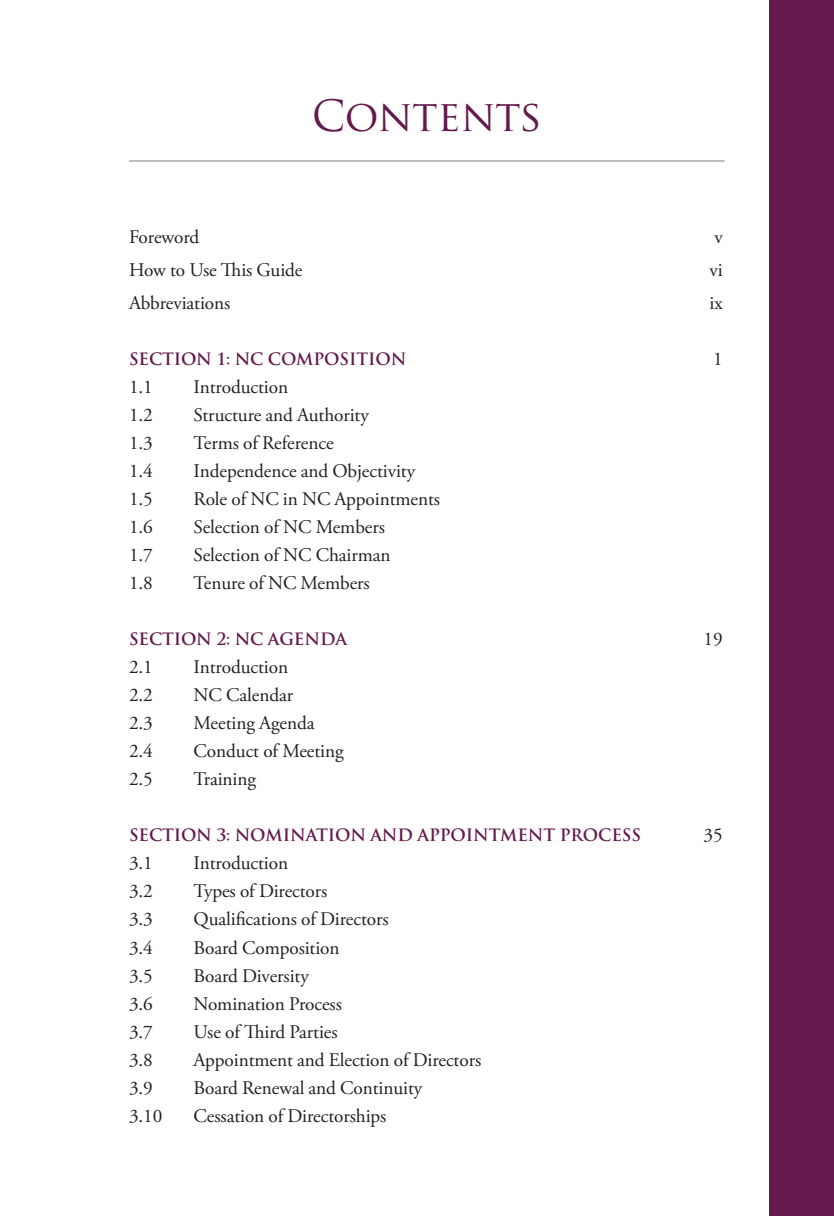
<style>
.page{position:relative;width:834px;height:1216px;background:#fff}
.page>*{position:absolute;margin:0;border:0;box-sizing:border-box;transform-origin:0 0}
.t1{font:42px "Trajan Pro";letter-spacing:-.005em;color:#63194c}
.t2{font:19.25px "Adobe Garamond Pro";letter-spacing:-.005em;color:#231f20}
.t3{font:700 16.62px "Trajan Pro";letter-spacing:-.005em;color:#63194c}
</style>
<div class="page">
<hr style="left:129px;top:160px;width:595px;height:1px;background:#808285">
<div style="left:769px;top:0;width:64px;height:1215px;background:#63194c"></div>
<h1 class="t1" style="left:312px;top:89px;width:232px">CONTENTS</h1>
<p class="t2" style="left:129px;top:225px;width:72px">Foreword</p>
<p class="t2" style="left:714px;top:225px;width:10px">v</p>
<p class="t2" style="left:129px;top:258px;width:175px">How to Use This Guide</p>
<p class="t2" style="left:709px;top:258px;width:15px">vi</p>
<p class="t2" style="left:129px;top:291px;width:103px">Abbreviations</p>
<p class="t2" style="left:709px;top:291px;width:15px">ix</p>
<p class="t3" style="left:129px;top:349px;width:47px">SECTION</p>
<p class="t3" style="left:216px;top:349px;width:110px">1: NC COMPOSITION</p>
<p class="t2" style="left:713px;top:347px;width:11px">1</p>
<p class="t2" style="left:129px;top:375px;width:25px">1.1</p>
<p class="t2" style="left:193px;top:375px;width:96px">Introduction</p>
<p class="t2" style="left:129px;top:403px;width:25px">1.2</p>
<p class="t2" style="left:193px;top:403px;width:177px">Structure and Authority</p>
<p class="t2" style="left:129px;top:431px;width:25px">1.3</p>
<p class="t2" style="left:193px;top:431px;width:142px">Terms of Reference</p>
<p class="t2" style="left:129px;top:459px;width:25px">1.4</p>
<p class="t2" style="left:193px;top:459px;width:223px">Independence and Objectivity</p>
<p class="t2" style="left:129px;top:487px;width:25px">1.5</p>
<p class="t2" style="left:193px;top:487px;width:248px">Role of NC in NC Appointments</p>
<p class="t2" style="left:129px;top:515px;width:25px">1.6</p>
<p class="t2" style="left:193px;top:515px;width:193px">Selection of NC Members</p>
<p class="t2" style="left:129px;top:543px;width:25px">1.7</p>
<p class="t2" style="left:193px;top:543px;width:198px">Selection of NC Chairman</p>
<p class="t2" style="left:129px;top:571px;width:25px">1.8</p>
<p class="t2" style="left:193px;top:571px;width:178px">Tenure of NC Members</p>
<p class="t3" style="left:129px;top:629px;width:47px">SECTION</p>
<p class="t3" style="left:216px;top:629px;width:92px">2: NC AGENDA</p>
<p class="t2" style="left:703px;top:627px;width:21px">19</p>
<p class="t2" style="left:129px;top:655px;width:25px">2.1</p>
<p class="t2" style="left:193px;top:655px;width:96px">Introduction</p>
<p class="t2" style="left:129px;top:683px;width:25px">2.2</p>
<p class="t2" style="left:193px;top:683px;width:101px">NC Calendar</p>
<p class="t2" style="left:129px;top:711px;width:25px">2.3</p>
<p class="t2" style="left:193px;top:711px;width:122px">Meeting Agenda</p>
<p class="t2" style="left:129px;top:739px;width:25px">2.4</p>
<p class="t2" style="left:193px;top:739px;width:151px">Conduct of Meeting</p>
<p class="t2" style="left:129px;top:767px;width:25px">2.5</p>
<p class="t2" style="left:193px;top:767px;width:64px">Training</p>
<p class="t3" style="left:129px;top:825px;width:47px">SECTION</p>
<p class="t3" style="left:216px;top:825px;width:79px">3: NOMINATION</p>
<p class="t3" style="left:370px;top:825px;width:16px">AND</p>
<p class="t3" style="left:417px;top:825px;width:13px">APPOINT</p>
<p class="t3" style="left:500px;top:825px;width:31px">MENT</p>
<p class="t3" style="left:559px;top:825px;width:14px">PRO</p>
<p class="t3" style="left:598px;top:825px;width:24px">CESS</p>
<p class="t2" style="left:703px;top:823px;width:21px">35</p>
<p class="t2" style="left:129px;top:851px;width:25px">3.1</p>
<p class="t2" style="left:193px;top:851px;width:96px">Introduction</p>
<p class="t2" style="left:129px;top:879px;width:25px">3.2</p>
<p class="t2" style="left:193px;top:879px;width:135px">Types of Directors</p>
<p class="t2" style="left:129px;top:907px;width:25px">3.3</p>
<p class="t2" style="left:193px;top:907px;width:196px">Qualifications of Directors</p>
<p class="t2" style="left:129px;top:935px;width:25px">3.4</p>
<p class="t2" style="left:193px;top:935px;width:147px">Board Composition</p>
<p class="t2" style="left:129px;top:963px;width:25px">3.5</p>
<p class="t2" style="left:193px;top:963px;width:117px">Board Diversity</p>
<p class="t2" style="left:129px;top:991px;width:25px">3.6</p>
<p class="t2" style="left:193px;top:991px;width:150px">Nomination Process</p>
<p class="t2" style="left:129px;top:1019px;width:25px">3.7</p>
<p class="t2" style="left:193px;top:1019px;width:145px">Use of Third Parties</p>
<p class="t2" style="left:129px;top:1047px;width:25px">3.8</p>
<p class="t2" style="left:193px;top:1047px;width:289px">Appointment and Election of Directors</p>
<p class="t2" style="left:129px;top:1075px;width:25px">3.9</p>
<p class="t2" style="left:193px;top:1075px;width:230px">Board Renewal and Continuity</p>
<p class="t2" style="left:129px;top:1103px;width:35px">3.10</p>
<p class="t2" style="left:193px;top:1103px;width:194px">Cessation of Directorships</p>
</div>
